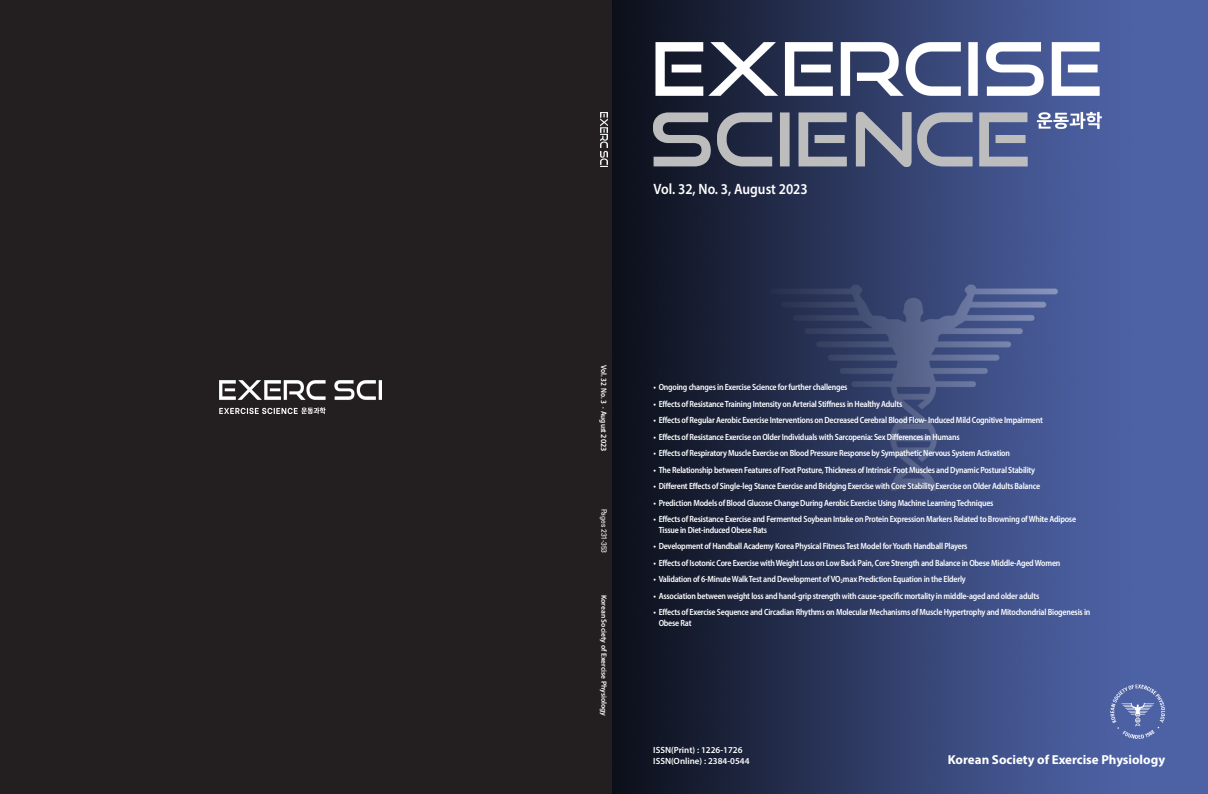
<style>
.page{position:relative;width:1208px;height:794px;background:#fff}
.page>*{position:absolute;margin:0;border:0;box-sizing:border-box;transform-origin:0 0}
.서지정보{font:600 15px "Myriad Pro";color:#fff;scale:.9 1}
.t1{font:700 13px "Myriad Pro";color:#fff}
.목차_제목_영문{font:600 semi-condensed 9px/10.8px "Myriad Pro";letter-spacing:-.025em;color:#fff;scale:.95 1}
.서지정보-2{font:600 9px "Myriad Pro";color:#fff}
.t2{font:600 8px "Myriad Pro";letter-spacing:-.01em;color:#fff;scale:.9 1}
.t3{font:600 7.5px "Myriad Pro";color:#fff}
.t4{font:7.5px "Univers LT Std";letter-spacing:-.01em;color:#fff;scale:.9 1}
.s1{font-size:5.2px}
</style>
<div class="page">
<div style="left:0;top:0;width:612px;height:794px;background:#231f20"></div>
<img style="left:219px;top:380px;width:162px;height:33px">
<img style="left:612px;top:0;width:596px;height:794px">
<img style="left:1109px;top:683px;width:56px;height:56px">
<img style="left:653px;top:43px;width:448px;height:124px">
<img style="left:600px;top:112px;width:7px;height:55px">
<p class="서지정보" style="left:653px;top:179px;width:173px">Vol. 32, No. 3, August 2023</p>
<p class="t2" style="left:609px;top:365px;width:97px;rotate:90deg">Vol. 32 No. 3 · August 2023</p>
<p class="t4" style="left:608px;top:508px;width:51px;rotate:90deg">Pages 231-353</p>
<p class="t3" style="left:609px;top:595px;width:123px;rotate:90deg">Korean Society of Exercise Physiology</p>
<p class="목차_제목_영문" style="left:653px;top:382px;width:206px">• Ongoing changes in Exercise Science for further challenges</p>
<p class="목차_제목_영문" style="left:653px;top:398px;width:263px">• Effects of ResistanceTraining Intensity on Arterial Stiffness in Healthy Adults</p>
<p class="목차_제목_영문" style="left:653px;top:415px;width:411px">• Effects of Regular Aerobic Exercise Interventions on Decreased Cerebral Blood Flow- Induced Mild Cognitive Impairment</p>
<p class="목차_제목_영문" style="left:653px;top:431px;width:324px">• Effects of Resistance Exercise on Older Individuals with Sarcopenia: Sex Differences in Humans</p>
<p class="목차_제목_영문" style="left:653px;top:448px;width:376px">• Effects of Respiratory Muscle Exercise on Blood Pressure Response by Sympathetic Nervous System Activation</p>
<p class="목차_제목_영문" style="left:653px;top:464px;width:403px">• The Relationship between Features of Foot Posture,Thickness of Intrinsic Foot Muscles and Dynamic Postural Stability</p>
<p class="목차_제목_영문" style="left:653px;top:481px;width:408px">• Different Effects of Single-leg Stance Exercise and Bridging Exercise with Core Stability Exercise on Older Adults Balance</p>
<p class="목차_제목_영문" style="left:653px;top:497px;width:359px">• Prediction Models of Blood Glucose Change During Aerobic Exercise Using Machine LearningTechniques</p>
<p class="목차_제목_영문" style="left:658px;top:514px;width:441px;text-indent:-5px">• Effects of Resistance Exercise and Fermented Soybean Intake on Protein Expression Markers Related to Browning ofWhite Adipose<br>Tissue in Diet-induced Obese Rats</p>
<p class="목차_제목_영문" style="left:653px;top:541px;width:332px">• Development of Handball Academy Korea Physical FitnessTest Model forYouth Handball Players</p>
<p class="목차_제목_영문" style="left:653px;top:557px;width:430px">• Effects of Isotonic Core Exercise withWeight Loss on Low Back Pain, Core Strength and Balance in Obese Middle-AgedWomen</p>
<p class="목차_제목_영문" style="left:653px;top:574px;width:330px">• Validation of 6-MinuteWalkTest and Development ofVO<span class="s1">2</span>max Prediction Equation in the Elderly</p>
<p class="목차_제목_영문" style="left:653px;top:590px;width:407px">• Association between weight loss and hand-grip strength with cause-specific mortality in middle-aged and older adults</p>
<p class="목차_제목_영문" style="left:658px;top:607px;width:456px;text-indent:-5px">• Effects of Exercise Sequence and Circadian Rhythms on Molecular Mechanisms of Muscle Hypertrophy and Mitochondrial Biogenesis in<br>Obese Rat</p>
<p class="서지정보-2" style="left:653px;top:744px;width:91px">ISSN(Print) : 1226-1726</p>
<p class="서지정보-2" style="left:653px;top:755px;width:98px">ISSN(Online) : 2384-0544</p>
<p class="t1" style="left:948px;top:750px;width:219px">Korean Society of Exercise Physiology</p>
</div>
